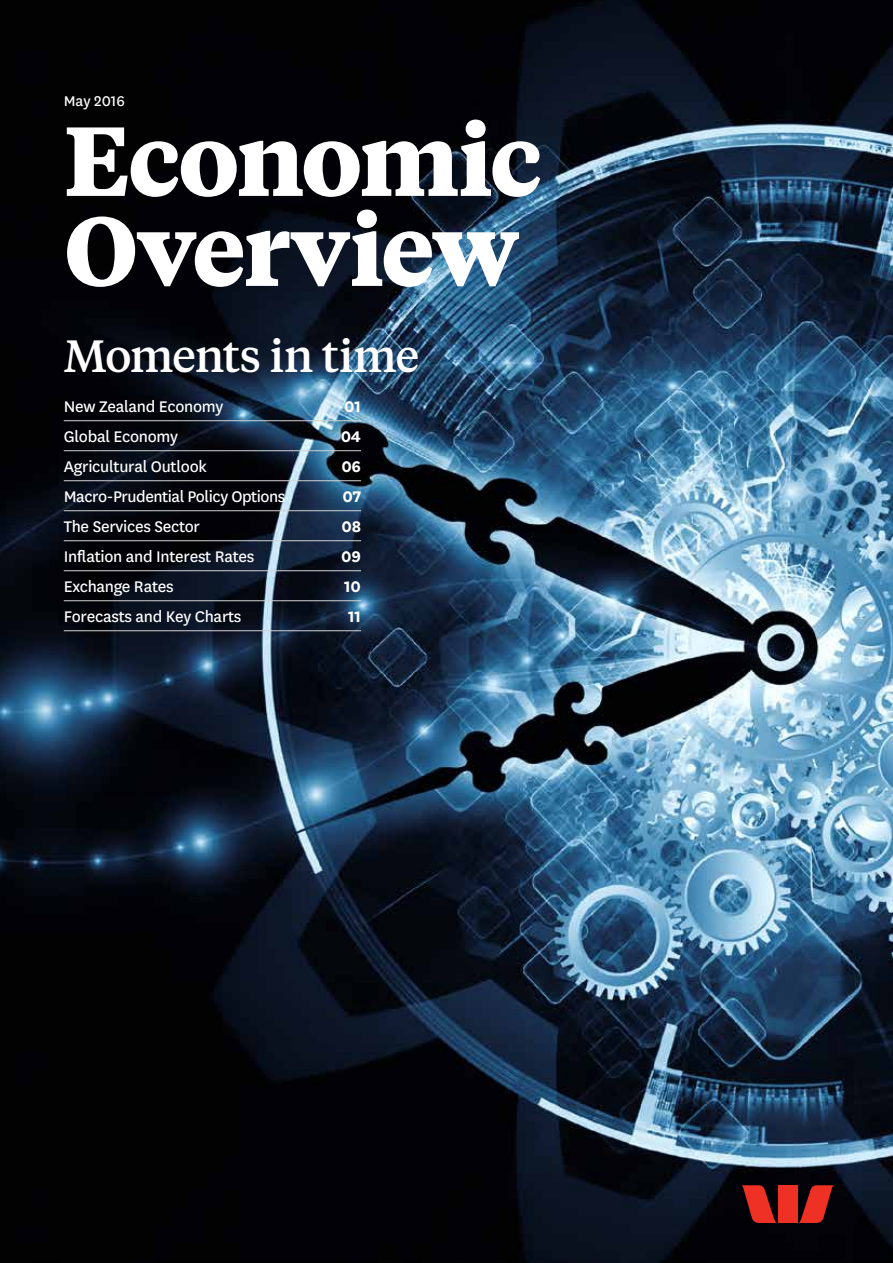
<style>
.page{position:relative;width:893px;height:1263px;background:#fff}
.page>*{position:absolute;margin:0;border:0;box-sizing:border-box;transform-origin:0 0}
.t1{font:700 97.5px/90px "Tiempos Text";letter-spacing:-.035em;color:#fff}
.t2{font:500 45px "Tiempos Text";letter-spacing:-.035em;color:#fff}
.t3{font:18px "National LF";letter-spacing:-.015em;color:#fff}
.t4{font:700 18px "National LF";letter-spacing:-.015em;color:#fff}
.t5{font:16.5px "National LF";color:#fff}
</style>
<div class="page">
<img style="left:0;top:0;width:893px;height:1263px">
<svg style="left:798px;top:1185px;width:36px;height:38px"></svg>
<svg style="left:741px;top:1185px;width:36px;height:38px"></svg>
<div style="left:778px;top:1185px;width:19px;height:38px;background:#ee3124"></div>
<hr style="left:64px;top:420px;width:297px;height:1px;background:#d1d3d4">
<hr style="left:64px;top:450px;width:297px;height:1px;background:#d1d3d4">
<hr style="left:64px;top:480px;width:297px;height:1px;background:#d1d3d4">
<hr style="left:64px;top:510px;width:297px;height:1px;background:#d1d3d4">
<hr style="left:64px;top:540px;width:297px;height:1px;background:#d1d3d4">
<hr style="left:64px;top:570px;width:297px;height:1px;background:#d1d3d4">
<hr style="left:64px;top:600px;width:297px;height:1px;background:#d1d3d4">
<hr style="left:64px;top:630px;width:297px;height:1px;background:#d1d3d4">
<p class="t5" style="left:64px;top:90px;width:63px">May 2016</p>
<h1 class="t1" style="left:64px;top:111px;width:480px">Economic<br>Overview</h1>
<h2 class="t2" style="left:64px;top:325px;width:357px">Moments in time</h2>
<p class="t3" style="left:64px;top:394px;width:161px">New Zealand Economy</p>
<p class="t4" style="left:344px;top:394px;width:18px">01</p>
<p class="t3" style="left:64px;top:424px;width:116px">Global Economy</p>
<p class="t4" style="left:341px;top:424px;width:22px">04</p>
<p class="t3" style="left:64px;top:454px;width:145px">Agricultural Outlook</p>
<p class="t4" style="left:341px;top:454px;width:21px">06</p>
<p class="t3" style="left:64px;top:484px;width:223px">Macro-Prudential Policy Options</p>
<p class="t4" style="left:342px;top:484px;width:20px">07</p>
<p class="t3" style="left:64px;top:514px;width:138px">The Services Sector</p>
<p class="t4" style="left:341px;top:514px;width:21px">08</p>
<p class="t3" style="left:64px;top:544px;width:192px">Inflation and Interest Rates</p>
<p class="t4" style="left:341px;top:544px;width:21px">09</p>
<p class="t3" style="left:64px;top:574px;width:111px">Exchange Rates</p>
<p class="t4" style="left:344px;top:574px;width:18px">10</p>
<p class="t3" style="left:64px;top:604px;width:179px">Forecasts and Key Charts</p>
<p class="t4" style="left:348px;top:604px;width:14px">11</p>
</div>
